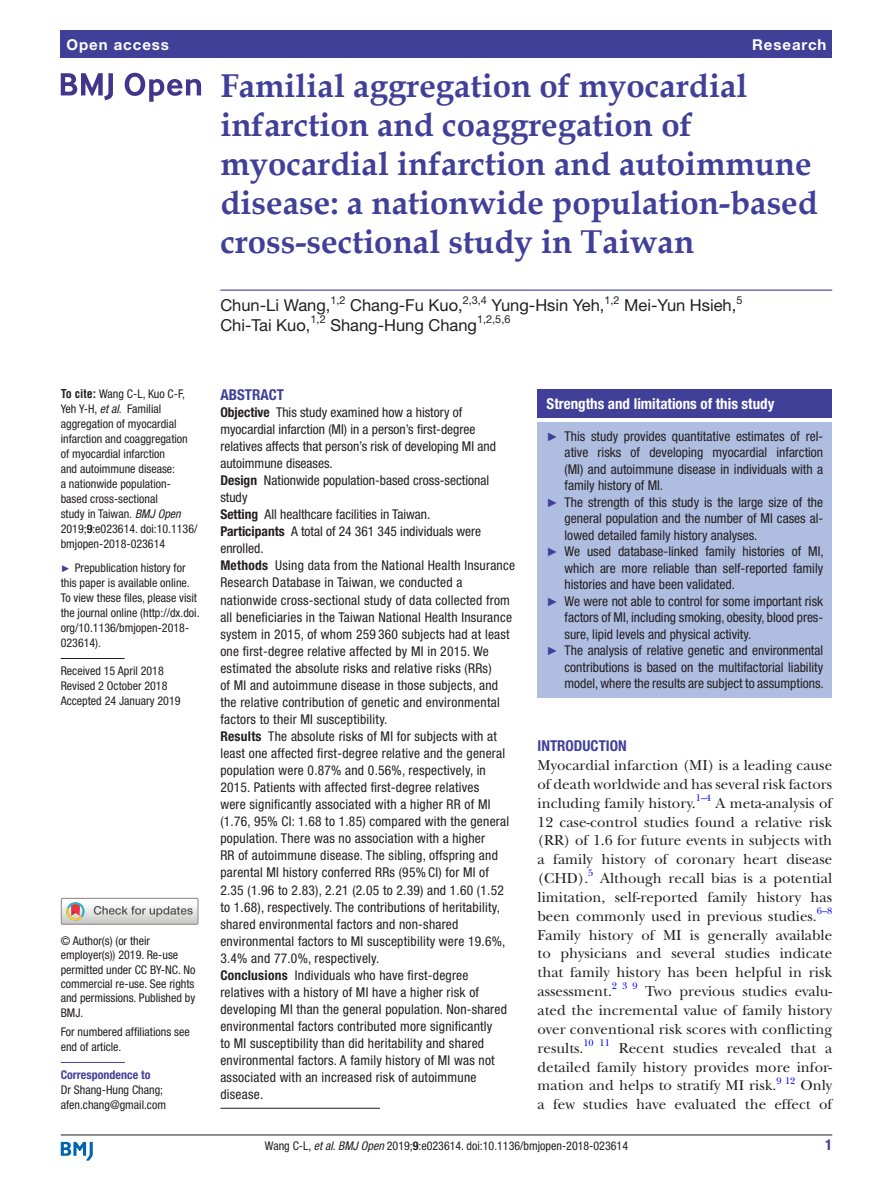
<style>
.page{position:relative;width:893px;height:1191px;background:#fff}
.page>*{position:absolute;margin:0;border:0;box-sizing:border-box;transform-origin:0 0}
.t1{font:700 33px/39px "Book Antiqua";color:#414099}
.t2{font:16.5px "Helvetica Neue LT Std";color:#231f20}
.t3{font:15px/18.9px "New Baskerville";color:#231f20;text-align:justify}
.t4{font:700 condensed 15px "Helvetica Neue LT Std";color:#fff}
.t5{font:700 condensed 15px "Helvetica Neue LT Std";color:#414099}
.t6{font:700 15px "Helvetica Neue LT Std";letter-spacing:.065em;color:#fff}
.t7{font:condensed 13.5px/17.1px "Helvetica Neue LT Std";letter-spacing:.02em;color:#231f20}
.t8{font:condensed 13.5px "Helvetica Neue LT Std";color:#231f20}
.t9{font:condensed 12px/15px "Helvetica Neue LT Std";color:#231f20}
.t10{font:700 condensed 12px "Helvetica Neue LT Std";color:#414099}
.t11{font:10.95px "Helvetica Neue LT Std";color:#231f20}
.t12{font:9.9px "New Baskerville";color:#00f}
.s1{font-family:"Helvetica LT Std";font-weight:700}
.s2{font-style:italic}
.s3{font-weight:700}
.s4{font-family:"Arial";font-stretch:normal;font-size:9.75px;color:#414099}
.s5{font-family:"Arial";font-stretch:normal;font-size:12px;color:#414099}
</style>
<div class="page">
<hr style="left:61px;top:1134px;width:771px;height:1px;background:#231f20">
<svg style="left:61px;top:1141px;width:32px;height:19px"></svg>
<div style="left:61px;top:31px;width:771px;height:27px;background:#414099"></div>
<hr style="left:220px;top:289px;width:612px;height:2px;background:#414099">
<hr style="left:61px;top:658px;width:64px;height:1px;background:#231f20">
<hr style="left:61px;top:1062px;width:64px;height:1px;background:#414099">
<svg style="left:61px;top:73px;width:52px;height:27px"></svg>
<svg style="left:125px;top:73px;width:76px;height:29px"></svg>
<div style="left:61px;top:897px;width:138px;height:27px;border:1px solid #969090"></div>
<svg style="left:61px;top:898px;width:137px;height:26px"></svg>
<hr style="left:220px;top:1107px;width:160px;height:1px;background:#231f20">
<div style="left:538px;top:389px;width:294px;height:29px;background:#414099"></div>
<div style="left:538px;top:422px;width:294px;height:275px;background:#afbde1"></div>
<p class="t6" style="left:66px;top:35px;width:104px">Open access</p>
<p class="t6" style="left:752px;top:35px;width:76px">Research</p>
<h1 class="t1" style="left:220px;top:66px;width:599px">Familial aggregation of myocardial infarction and coaggregation of myocardial infarction and autoimmune disease: a nationwide population-based cross-sectional study in Taiwan</h1>
<p class="t2" style="left:220px;top:296px;width:112px">Chun-Li Wang,</p>
<p class="t11" style="left:330px;top:293px;width:17px">1,2</p>
<p class="t2" style="left:350px;top:296px;width:114px">Chang-Fu Kuo,</p>
<p class="t11" style="left:463px;top:293px;width:26px">2,3,4</p>
<p class="t2" style="left:492px;top:296px;width:114px">Yung-Hsin Yeh,</p>
<p class="t11" style="left:604px;top:293px;width:17px">1,2</p>
<p class="t2" style="left:624px;top:296px;width:114px">Mei-Yun Hsieh,</p>
<p class="t11" style="left:736px;top:293px;width:8px">5</p>
<p class="t2" style="left:220px;top:315px;width:92px">Chi-Tai Kuo,</p>
<p class="t11" style="left:311px;top:313px;width:17px">1,2</p>
<p class="t2" style="left:330px;top:315px;width:148px">Shang-Hung Chang</p>
<p class="t11" style="left:477px;top:313px;width:35px">1,2,5,6</p>
<p class="t9" style="left:61px;top:386px;width:138px"><span class="s1">To cite:</span> Wang C-L, Kuo C-F,<br>Yeh Y-H, <span class="s2">et al</span>. Familial aggregation of myocardial infarction and coaggregation of myocardial infarction<br>and autoimmune disease:<br>a nationwide population&shy;based cross-sectional<br>study in Taiwan. <span class="s2">BMJ Open<br></span>2019;<span class="s3">9</span>:e023614. doi:10.1136/ bmjopen-2018-023614</p>
<p class="t9" style="left:61px;top:560px;width:140px"><span class="s4">►</span> Prepublication history for this paper is available online.<br>To view these files, please visit the journal online (http://dx.doi. org/10.1136/bmjopen-2018-<br>023614).</p>
<p class="t9" style="left:61px;top:663px;width:121px">Received 15 April 2018<br>Revised 2 October 2018<br>Accepted 24 January 2019</p>
<p class="t9" style="left:61px;top:933px;width:136px;line-height:14.4px">© Author(s) (or their employer(s)) 2019. Re-use permitted under CC BY-NC. No commercial re-use. See rights and permissions. Published by<br>BMJ.</p>
<p class="t9" style="left:61px;top:1024px;width:130px">For numbered affiliations see end of article.</p>
<p class="t10" style="left:61px;top:1067px;width:91px">Correspondence to</p>
<p class="t9" style="left:61px;top:1082px;width:107px">Dr Shang-Hung Chang; afen.chang@gmail.com</p>
<p class="t5" style="left:220px;top:385px;width:65px">Abstract</p>
<p class="t7" style="left:220px;top:403px;width:296px"><span class="s3">Objective</span> This study examined how a history of myocardial infarction (MI) in a person’s first-degree relatives affects that person’s risk of developing MI and autoimmune diseases.<br><span class="s3">Design</span> Nationwide population-based cross-sectional study<br><span class="s3">Setting</span> All healthcare facilities in Taiwan.<br><span class="s3">Participants</span> A total of 24 361 345 individuals were enrolled.<br><span class="s3">Methods</span> Using data from the National Health Insurance Research Database in Taiwan, we conducted a nationwide cross-sectional study of data collected from all beneficiaries in the Taiwan National Health Insurance system in 2015, of whom 259 360 subjects had at least one first-degree relative affected by MI in 2015. We estimated the absolute risks and relative risks (RRs)<br>of MI and autoimmune disease in those subjects, and the relative contribution of genetic and environmental factors to their MI susceptibility.<br><span class="s3">Results</span> The absolute risks of MI for subjects with at least one affected first-degree relative and the general population were 0.87% and 0.56%, respectively, in 2015. Patients with affected first-degree relatives<br>were significantly associated with a higher RR of MI (1.76, 95% CI: 1.68 to 1.85) compared with the general population. There was no association with a higher<br>RR of autoimmune disease. The sibling, offspring and parental MI history conferred RRs (95% CI) for MI of 2.35 (1.96 to 2.83), 2.21 (2.05 to 2.39) and 1.60 (1.52 to 1.68), respectively. The contributions of heritability, shared environmental factors and non-shared environmental factors to MI susceptibility were 19.6%, 3.4% and 77.0%, respectively.<br><span class="s3">Conclusions</span> Individuals who have first-degree relatives with a history of MI have a higher risk of developing MI than the general population. Non-shared environmental factors contributed more significantly<br>to MI susceptibility than did heritability and shared environmental factors. A family history of MI was not associated with an increased risk of autoimmune disease.</p>
<p class="t4" style="left:547px;top:394px;width:229px">Strengths and limitations of this study</p>
<p class="t8" style="left:547px;top:428px;width:278px"><span class="s5">►</span> This study provides quantitative estimates of rel-</p>
<p class="t8" style="left:565px;top:444px;width:260px">ative risks of developing myocardial infarction</p>
<p class="t8" style="left:565px;top:461px;width:260px">(MI) and autoimmune disease in individuals with a</p>
<p class="t8" style="left:565px;top:477px;width:100px">family history of MI.</p>
<p class="t8" style="left:547px;top:494px;width:278px"><span class="s5">►</span> The strength of this study is the large size of the</p>
<p class="t8" style="left:565px;top:510px;width:260px">general population and the number of MI cases al-</p>
<p class="t8" style="left:565px;top:527px;width:194px">lowed detailed family history analyses.</p>
<p class="t8" style="left:547px;top:543px;width:279px"><span class="s5">►</span> We used database-linked family histories of MI,</p>
<p class="t8" style="left:565px;top:560px;width:260px">which are more reliable than self-reported family</p>
<p class="t8" style="left:565px;top:576px;width:172px">histories and have been validated.</p>
<p class="t8" style="left:547px;top:593px;width:278px"><span class="s5">►</span> We were not able to control for some important risk</p>
<p class="t8" style="left:565px;top:609px;width:260px">factors of MI, including smoking, obesity, blood pres-</p>
<p class="t8" style="left:565px;top:626px;width:188px">sure, lipid levels and physical activity.</p>
<p class="t8" style="left:547px;top:642px;width:278px"><span class="s5">►</span> The analysis of relative genetic and environmental</p>
<p class="t8" style="left:565px;top:659px;width:260px">contributions is based on the multifactorial liability</p>
<p class="t8" style="left:565px;top:675px;width:261px">model, where the results are subject to assumptions.</p>
<p class="t5" style="left:538px;top:736px;width:91px">Introduction</p>
<p class="t3" style="left:538px;top:755px;width:296px">Myocardial infarction (MI) is a leading cause of death worldwide and has several risk factors including family history.</p>
<p class="t12" style="left:696px;top:792px;width:17px">1–4</p>
<p class="t3" style="left:538px;top:793px;width:296px;text-indent:178px">A meta-analysis of 12 case-control studies found a relative risk (RR) of 1.6 for future events in subjects with a family history of coronary heart disease (CHD).</p>
<p class="t12" style="left:588px;top:867px;width:7px">5</p>
<p class="t3" style="left:538px;top:869px;width:296px;text-indent:63px">Although recall bias is a potential limitation, self-reported family history has been commonly used in previous studies.</p>
<p class="t12" style="left:817px;top:905px;width:17px">6–8</p>
<p class="t3" style="left:538px;top:925px;width:296px">Family history of MI is generally available to physicians and several studies indicate that family history has been helpful in risk assessment.</p>
<p class="t12" style="left:612px;top:980px;width:27px">2 3 9</p>
<p class="t3" style="left:538px;top:982px;width:296px;text-indent:108px">Two previous studies evalu&shy;ated the incremental value of family history over conventional risk scores with conflicting results.</p>
<p class="t12" style="left:583px;top:1037px;width:28px">10 11</p>
<p class="t3" style="left:538px;top:1038px;width:296px;text-indent:81px">Recent studies revealed that a detailed family history provides more infor&shy;mation and helps to stratify MI risk.</p>
<p class="t12" style="left:776px;top:1074px;width:20px">9 12</p>
<p class="t3" style="left:538px;top:1076px;width:296px;text-align:right">Only<br>a few studies have evaluated the effect of</p>
<p class="t9" style="left:265px;top:1137px;width:365px">Wang C-L, <span class="s2">et al</span>. <span class="s2">BMJ Open</span> 2019;<span class="s3">9</span>:e023614. doi:10.1136/bmjopen-2018-023614</p>
<p class="t5" style="left:825px;top:1135px;width:9px">1</p>
</div>
